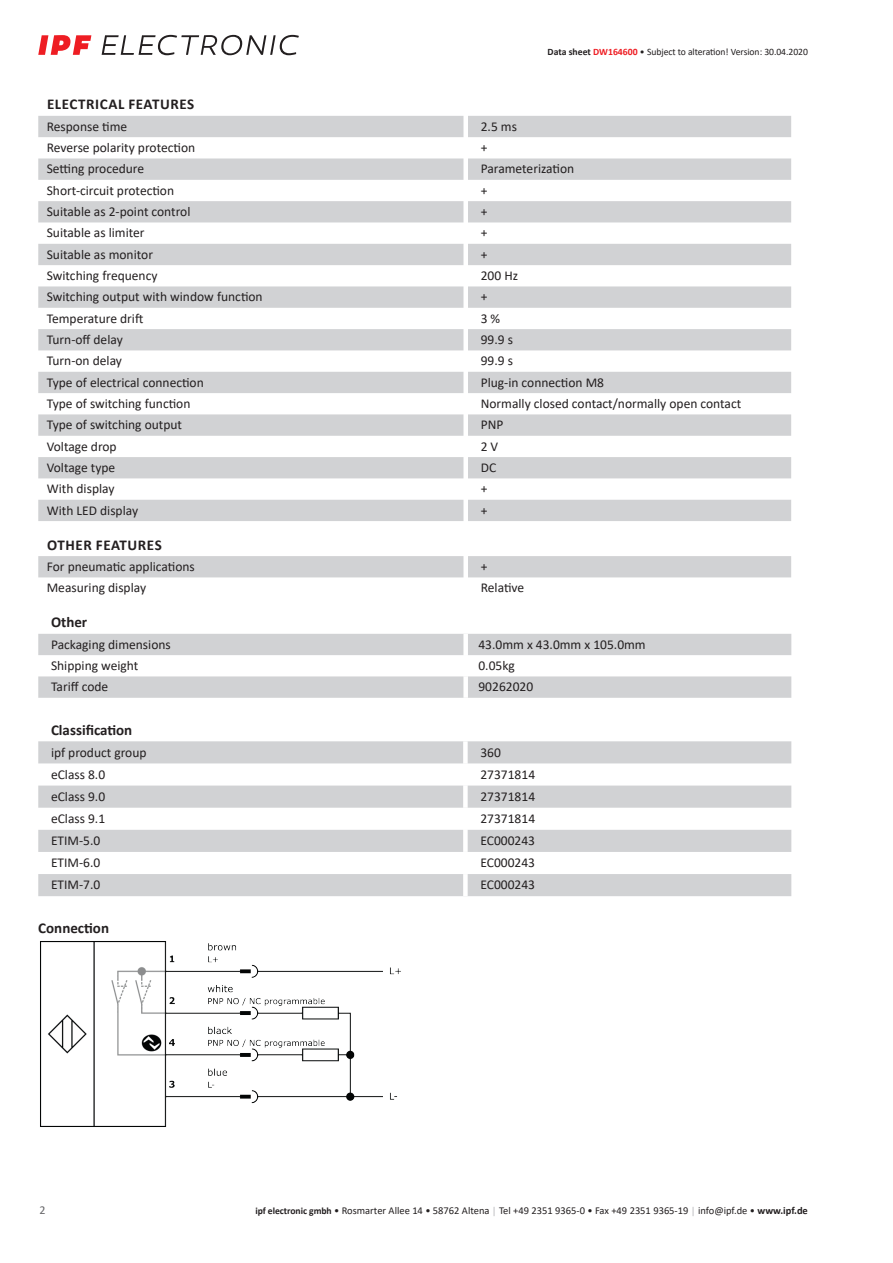
<style>
.page{position:relative;width:893px;height:1263px;background:#fff}
.page>*{position:absolute;margin:0;border:0;box-sizing:border-box;transform-origin:0 0}
.t1{font:700 15px "Calibri";letter-spacing:.025em;color:#231f20}
.t2{font:700 15px "Calibri";color:#231f20}
.t3{font:13.5px "Calibri";color:#231f20}
.t4{font:12px "Calibri";color:#636366}
.t5{font:10.5px "Calibri";color:#231f20}
.t6{font:9.75px "Calibri";letter-spacing:-.005em;color:#231f20}
.s1{font-weight:700}
.s2{font-weight:700;color:#ee1d23}
.s3{font-weight:700;font-size:9.75px}
.s4{font-size:9.75px;color:#a8a9ad}
</style>
<div class="page">
<svg style="left:102px;top:35px;width:197px;height:20px"></svg>
<svg style="left:38px;top:35px;width:53px;height:20px"></svg>
<svg style="left:38px;top:116px;width:753px;height:405px;fill:#d5d6d7"></svg>
<div style="left:38px;top:556px;width:753px;height:21px;background:#d1d2d4"></div>
<svg style="left:38px;top:634px;width:753px;height:64px;fill:#d1d2d4"></svg>
<div style="left:463px;top:634px;width:5px;height:21px;background:#fff"></div>
<div style="left:463px;top:655px;width:5px;height:21px;background:#fff"></div>
<div style="left:463px;top:676px;width:5px;height:22px;background:#fff"></div>
<svg style="left:38px;top:741px;width:753px;height:155px;fill:#d1d2d4"></svg>
<div style="left:463px;top:741px;width:5px;height:22px;background:#fff"></div>
<div style="left:463px;top:763px;width:5px;height:22px;background:#fff"></div>
<div style="left:463px;top:785px;width:5px;height:23px;background:#fff"></div>
<div style="left:463px;top:808px;width:5px;height:22px;background:#fff"></div>
<div style="left:463px;top:830px;width:5px;height:22px;background:#fff"></div>
<div style="left:463px;top:852px;width:5px;height:22px;background:#fff"></div>
<div style="left:463px;top:874px;width:5px;height:22px;background:#fff"></div>
<img style="left:40px;top:941px;width:361px;height:186px">
<p class="t6" style="left:548px;top:45px;width:262px"><span class="s1">Data sheet</span> <span class="s2">DW164600</span> • Subject to alteration! Version: 30.04.2020</p>
<p class="t1" style="left:47px;top:94px;width:149px">ELECTRICAL FEATURES</p>
<p class="t3" style="left:47px;top:117px;width:82px">Response time</p>
<p class="t3" style="left:481px;top:117px;width:38px">2.5 ms</p>
<p class="t3" style="left:47px;top:138px;width:150px">Reverse polarity protection</p>
<p class="t3" style="left:481px;top:138px;width:8px">+</p>
<p class="t3" style="left:47px;top:160px;width:99px">Setting procedure</p>
<p class="t3" style="left:481px;top:160px;width:95px">Parameterization</p>
<p class="t3" style="left:47px;top:181px;width:129px">Short-circuit protection</p>
<p class="t3" style="left:481px;top:181px;width:8px">+</p>
<p class="t3" style="left:47px;top:202px;width:145px">Suitable as 2-point control</p>
<p class="t3" style="left:481px;top:202px;width:8px">+</p>
<p class="t3" style="left:47px;top:224px;width:99px">Suitable as limiter</p>
<p class="t3" style="left:481px;top:224px;width:8px">+</p>
<p class="t3" style="left:47px;top:245px;width:108px">Suitable as monitor</p>
<p class="t3" style="left:481px;top:245px;width:8px">+</p>
<p class="t3" style="left:47px;top:266px;width:112px">Switching frequency</p>
<p class="t3" style="left:481px;top:266px;width:39px">200 Hz</p>
<p class="t3" style="left:47px;top:288px;width:217px">Switching output with window function</p>
<p class="t3" style="left:481px;top:288px;width:8px">+</p>
<p class="t3" style="left:47px;top:309px;width:98px">Temperature drift</p>
<p class="t3" style="left:481px;top:309px;width:21px">3%</p>
<p class="t3" style="left:47px;top:330px;width:78px">Turn-off delay</p>
<p class="t3" style="left:481px;top:330px;width:34px">99.9 s</p>
<p class="t3" style="left:47px;top:352px;width:77px">Turn-on delay</p>
<p class="t3" style="left:481px;top:352px;width:34px">99.9 s</p>
<p class="t3" style="left:47px;top:373px;width:159px">Type of electrical connection</p>
<p class="t3" style="left:481px;top:373px;width:125px">Plug-in connection M8</p>
<p class="t3" style="left:47px;top:394px;width:145px">Type of switching function</p>
<p class="t3" style="left:481px;top:394px;width:262px">Normally closed contact/normally open contact</p>
<p class="t3" style="left:47px;top:416px;width:137px">Type of switching output</p>
<p class="t3" style="left:481px;top:416px;width:24px">PNP</p>
<p class="t3" style="left:47px;top:437px;width:71px">Voltage drop</p>
<p class="t3" style="left:481px;top:437px;width:19px">2V</p>
<p class="t3" style="left:47px;top:458px;width:70px">Voltage type</p>
<p class="t3" style="left:481px;top:458px;width:17px">DC</p>
<p class="t3" style="left:47px;top:480px;width:69px">With display</p>
<p class="t3" style="left:481px;top:480px;width:8px">+</p>
<p class="t3" style="left:47px;top:501px;width:93px">With LED display</p>
<p class="t3" style="left:481px;top:501px;width:8px">+</p>
<p class="t1" style="left:47px;top:534px;width:116px">OTHER FEATURES</p>
<p class="t3" style="left:47px;top:557px;width:150px">For pneumatic applications</p>
<p class="t3" style="left:481px;top:557px;width:8px">+</p>
<p class="t3" style="left:47px;top:578px;width:101px">Measuring display</p>
<p class="t3" style="left:481px;top:578px;width:45px">Relative</p>
<p class="t1" style="left:51px;top:612px;width:38px">Other</p>
<p class="t3" style="left:51px;top:635px;width:121px">Packaging dimensions</p>
<p class="t3" style="left:478px;top:635px;width:169px">43.0mm x 43.0mm x 105.0mm</p>
<p class="t3" style="left:51px;top:656px;width:89px">Shipping weight</p>
<p class="t3" style="left:478px;top:656px;width:38px">0.05kg</p>
<p class="t3" style="left:51px;top:677px;width:59px">Tariff code</p>
<p class="t3" style="left:478px;top:677px;width:56px">90262020</p>
<p class="t2" style="left:51px;top:719px;width:83px">Classification</p>
<p class="t3" style="left:51px;top:743px;width:97px">ipf product group</p>
<p class="t3" style="left:480px;top:743px;width:22px">360</p>
<p class="t3" style="left:51px;top:765px;width:56px">eClass 8.0</p>
<p class="t3" style="left:480px;top:765px;width:56px">27371814</p>
<p class="t3" style="left:51px;top:787px;width:56px">eClass 9.0</p>
<p class="t3" style="left:480px;top:787px;width:56px">27371814</p>
<p class="t3" style="left:51px;top:809px;width:56px">eClass 9.1</p>
<p class="t3" style="left:480px;top:809px;width:56px">27371814</p>
<p class="t3" style="left:51px;top:831px;width:51px">ETIM-5.0</p>
<p class="t3" style="left:480px;top:831px;width:56px">EC000243</p>
<p class="t3" style="left:51px;top:853px;width:51px">ETIM-6.0</p>
<p class="t3" style="left:480px;top:853px;width:56px">EC000243</p>
<p class="t3" style="left:51px;top:875px;width:51px">ETIM-7.0</p>
<p class="t3" style="left:480px;top:875px;width:56px">EC000243</p>
<p class="t2" style="left:38px;top:918px;width:72px">Connection</p>
<p class="t4" style="left:39px;top:1201px;width:8px">2</p>
<p class="t5" style="left:255px;top:1203px;width:554px"><span class="s3">ipf electronic gmbh</span> • Rosmarter Allee 14 • 58762 Altena <span class="s4">│</span> Tel +49 2351 9365-0 • Fax +49 2351 9365-19 <span class="s4">│</span> info@ipf.de • <span class="s1">www.ipf.de</span></p>
</div>
